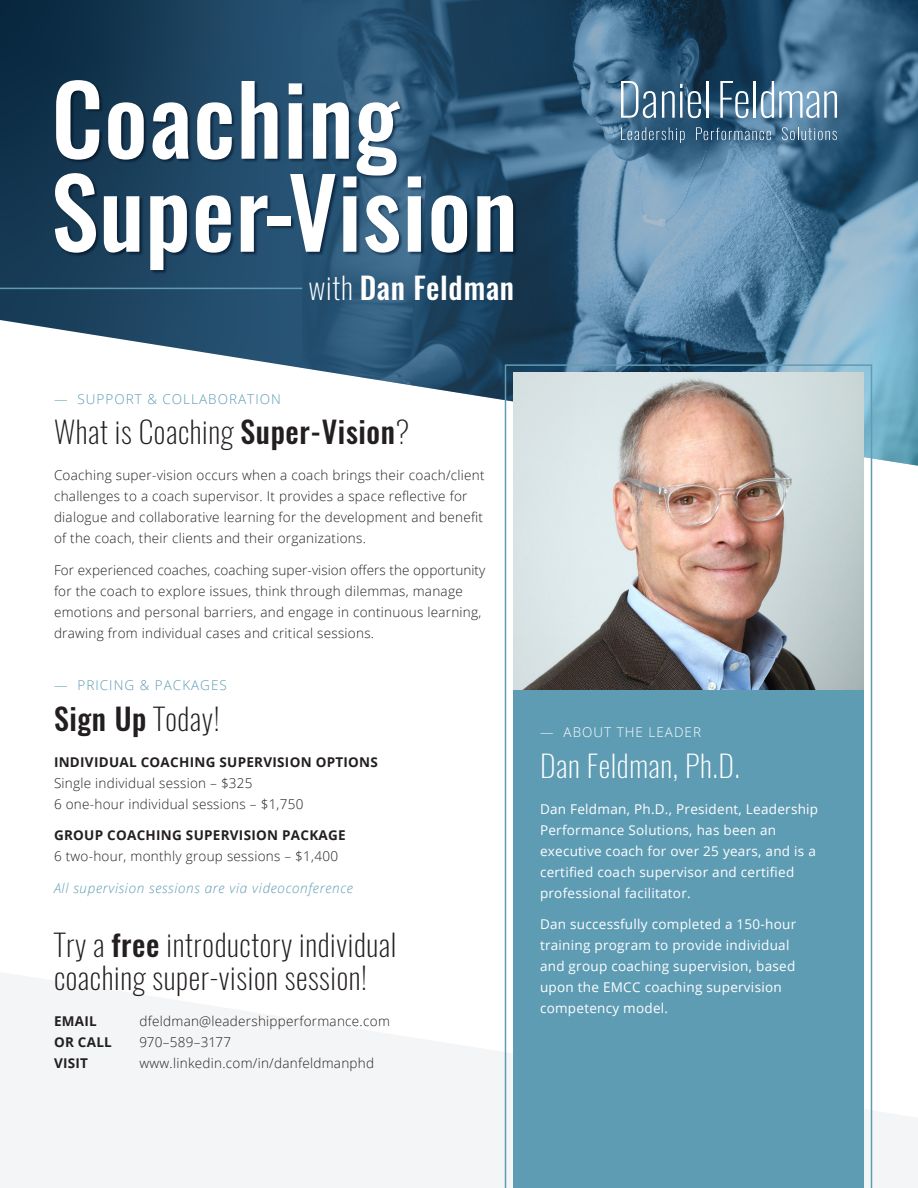
<style>
.page{position:relative;width:918px;height:1188px;background:#fff}
.page>*{position:absolute;margin:0;border:0;box-sizing:border-box;transform-origin:0 0}
.t1{font:500 96px/93px "Oswald";letter-spacing:.01em;color:#fff}
.t2{font:200 30px/33px "Oswald";letter-spacing:.02em;color:#231f20}
.t3{font:200 30px "Oswald";letter-spacing:.02em;color:#fff}
.t4{font:500 30px "Oswald";letter-spacing:.02em;color:#fff}
.t5{font:500 30px "Oswald";letter-spacing:.02em;color:#231f20}
.t6{font:300 13.5px/21px "Open Sans";letter-spacing:.02em;color:#231f20}
.t7{font:13.5px/21px "Open Sans";letter-spacing:.02em;color:#fff}
.t8{font:700 13.5px/21px "Open Sans";letter-spacing:.02em;color:#231f20}
.t9{font:italic 300 13.5px "Open Sans";letter-spacing:.05em;color:#5e9cb4}
.t10{font:300 13.5px "Open Sans";letter-spacing:.075em;color:#5e9cb4}
.t11{font:300 13.5px "Open Sans";letter-spacing:.075em;color:#fff}
.s1{font-weight:200}
.s2{font-weight:500}
</style>
<div class="page">
<svg style="left:0;top:0;width:299px;height:368px;background:#37576f"></svg>
<img style="left:299px;top:0;width:619px;height:468px">
<svg style="left:0;top:972px;width:918px;height:216px;fill:#f4f5f6"></svg>
<svg style="left:505px;top:364px;width:367px;height:824px;background:#86a9b6"></svg>
<img style="left:50px;top:71px;width:469px;height:218px">
<svg style="left:621px;top:81px;width:35px;height:37px"></svg>
<svg style="left:662px;top:84px;width:39px;height:34px"></svg>
<hr style="left:706px;top:81px;width:2px;height:37px;background:#fff">
<svg style="left:720px;top:81px;width:28px;height:37px"></svg>
<hr style="left:753px;top:81px;width:3px;height:37px;background:#fff">
<svg style="left:761px;top:81px;width:76px;height:37px;background:#86a7c1"></svg>
<svg style="left:621px;top:127px;width:64px;height:16px"></svg>
<svg style="left:696px;top:127px;width:75px;height:13px"></svg>
<svg style="left:782px;top:127px;width:55px;height:13px"></svg>
<hr style="left:0;top:288px;width:302px;height:1px;background:#5e9cb4">
<h1 class="t1" style="left:51px;top:75px;width:468px">Coaching<br>Super-Vision</h1>
<h2 class="t4" style="left:308px;top:267px;width:207px"><span class="s1">with</span> Dan Feldman</h2>
<p class="t10" style="left:54px;top:389px;width:228px">— SUPPORT &amp; COLLABORATION</p>
<h2 class="t2" style="left:54px;top:415px;width:357px">What is Coaching <span class="s2">Super-Vision</span>?</h2>
<p class="t6" style="left:54px;top:464px;width:432px">Coaching super-vision occurs when a coach brings their coach/client challenges to a coach supervisor. It provides a space reflective for dialogue and collaborative learning for the development and benefit of the coach, their clients and their organizations.</p>
<p class="t6" style="left:54px;top:559px;width:433px">For experienced coaches, coaching super-vision offers the opportunity for the coach to explore issues, think through dilemmas, manage emotions and personal barriers, and engage in continuous learning, drawing from individual cases and critical sessions.</p>
<p class="t10" style="left:54px;top:676px;width:174px">— PRICING &amp; PACKAGES</p>
<h2 class="t5" style="left:54px;top:697px;width:167px">Sign Up <span class="s1">Today!</span></h2>
<p class="t8" style="left:54px;top:751px;width:326px">INDIVIDUAL COACHING SUPERVISION OPTIONS</p>
<p class="t6" style="left:54px;top:772px;width:251px">Single individual session – $325<br>6 one-hour individual sessions – $1,750</p>
<p class="t8" style="left:54px;top:824px;width:293px">GROUP COACHING SUPERVISION PACKAGE</p>
<p class="t6" style="left:54px;top:845px;width:286px">6 two-hour, monthly group sessions – $1,400</p>
<p class="t9" style="left:54px;top:878px;width:301px">All supervision sessions are via videoconference</p>
<h2 class="t2" style="left:54px;top:928px;width:344px">Try a <span class="s2">free</span> introductory individual coaching super-vision session!</h2>
<p class="t8" style="left:54px;top:1010px;width:59px">EMAIL<br>OR CALL<br>VISIT</p>
<p class="t6" style="left:140px;top:1011px;width:252px">dfeldman@leadershipperformance.com<br>970–589–3177 www.linkedin.com/in/danfeldmanphd</p>
<p class="t11" style="left:540px;top:723px;width:163px">— ABOUT THE LEADER</p>
<h2 class="t3" style="left:540px;top:746px;width:201px">Dan Feldman, Ph.D.</h2>
<p class="t7" style="left:540px;top:798px;width:280px">Dan Feldman, Ph.D., President, Leadership Performance Solutions, has been an executive coach for over 25 years, and is a certified coach supervisor and certified professional facilitator.</p>
<p class="t7" style="left:540px;top:913px;width:258px">Dan successfully completed a 150-hour training program to provide individual and group coaching supervision, based upon the EMCC coaching supervision competency model.</p>
</div>
